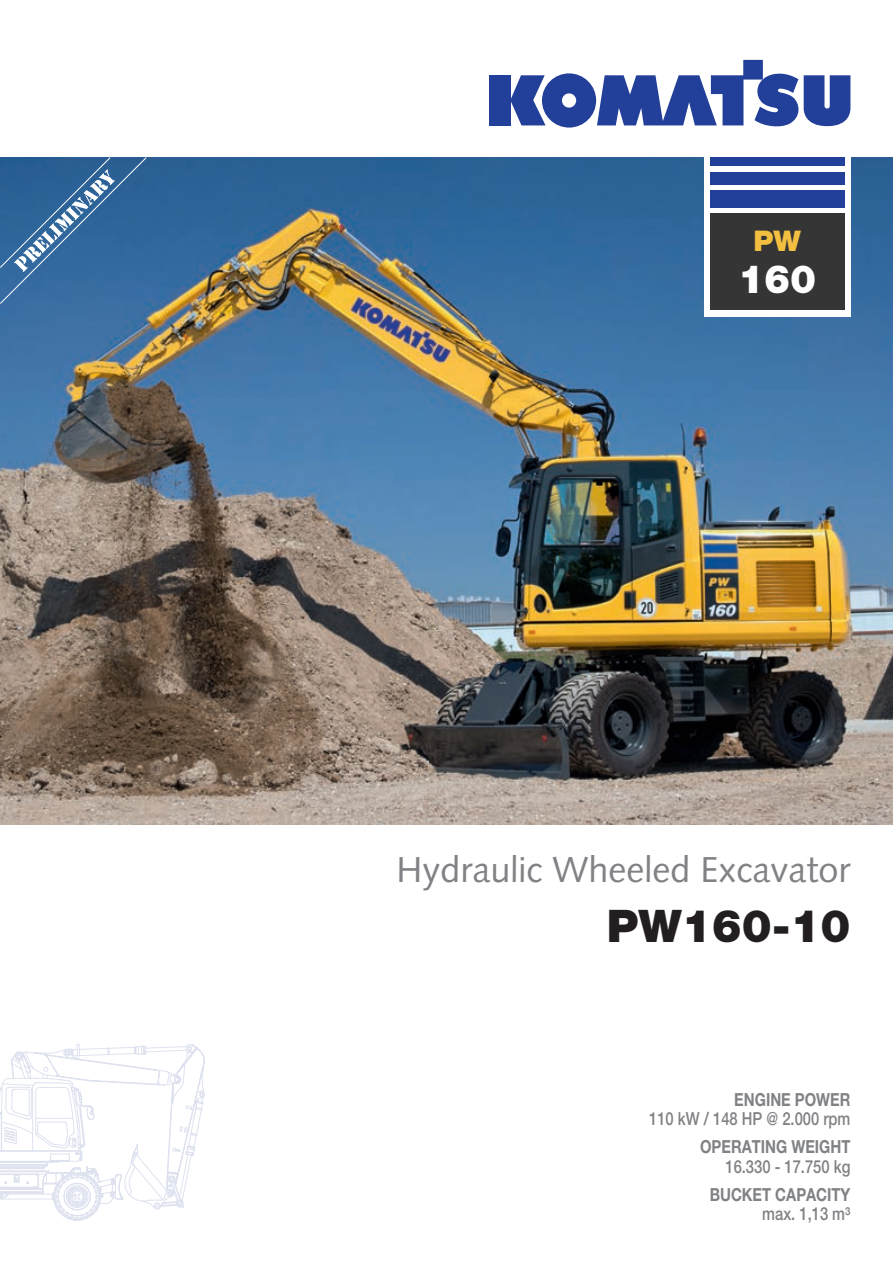
<style>
.page{position:relative;width:893px;height:1263px;background:#fff}
.page>*{position:absolute;margin:0;border:0;box-sizing:border-box;transform-origin:0 0}
.t1{font:900 45px "Helvetica Neue LT Pro";color:#231f20}
.t2{font:900 39px "Helvetica Neue LT Pro";color:#fff}
.t3{font:36px "Syntax LTCE";color:#808285}
.t4{font:900 28.5px "Helvetica Neue LT Pro";color:#f3bf40}
.t5{font:500 18px "Helvetica Neue LT Pro";color:#808285;scale:.82 1}
.t6{font:700 18px "Helvetica Neue LT Pro";color:#808285;scale:.82 1}
</style>
<div class="page">
<div style="left:489px;top:75px;width:21px;height:50px;background:#223f99"></div>
<svg style="left:510px;top:60px;width:340px;height:68px"></svg>
<img style="left:0;top:157px;width:893px;height:668px">
<svg style="left:0;top:157px;width:146px;height:147px;background:#4072a3"></svg>
<div style="left:704px;top:153px;width:146px;height:163px;background:#fff"></div>
<div style="left:710px;top:213px;width:134px;height:97px;background:#363536"></div>
<div style="left:710px;top:190px;width:134px;height:17px;background:#223f99"></div>
<div style="left:710px;top:172px;width:134px;height:13px;background:#223f99"></div>
<div style="left:710px;top:157px;width:134px;height:9px;background:#223f99"></div>
<svg style="left:0;top:1044px;width:205px;height:176px"></svg>
<h3 class="t4" style="left:753px;top:224px;width:49px">PW</h3>
<h2 class="t2" style="left:738px;top:256px;width:80px">160</h2>
<h3 class="t3" style="left:396px;top:848px;width:455px">Hydraulic Wheeled Excavator</h3>
<h1 class="t1" style="left:607px;top:899px;width:245px">PW160-10</h1>
<p class="t6" style="left:734px;top:1088px;width:143px">ENGINE POWER</p>
<p class="t5" style="left:649px;top:1108px;width:247px">110 kW / 148 HP @ 2.000 rpm</p>
<p class="t6" style="left:700px;top:1136px;width:185px">OPERATING WEIGHT</p>
<p class="t5" style="left:725px;top:1156px;width:154px">16.330 - 17.750 kg</p>
<p class="t6" style="left:710px;top:1183px;width:173px">BUCKET CAPACITY</p>
<p class="t5" style="left:762px;top:1203px;width:109px">max. 1,13 m³</p>
</div>
